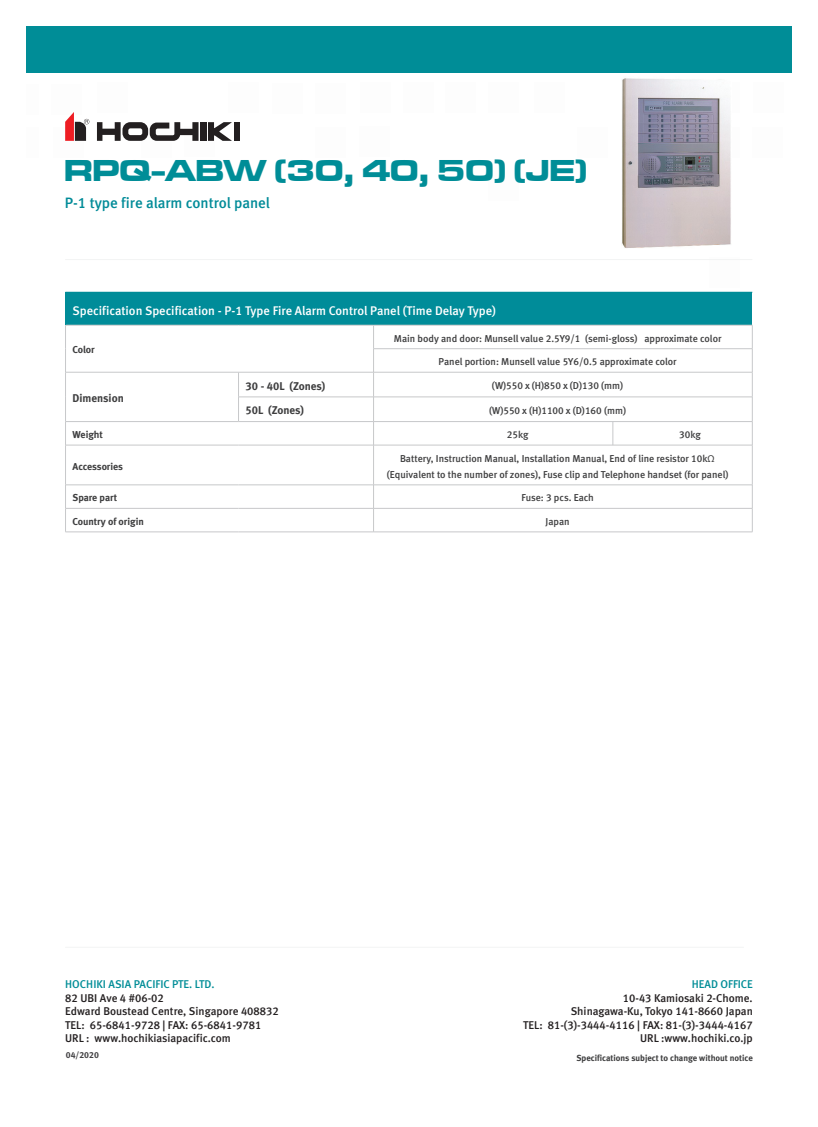
<style>
.page{position:relative;width:818px;height:1127px;background:#fff}
.page>*{position:absolute;margin:0;border:0;box-sizing:border-box;transform-origin:0 0}
.t1{font:31.25px "Microgramma D Bold Exte";color:#008d97}
.t2{font:15px "Meta Medium CELF";color:#008b98}
.t3{font:12.5px "Meta Medium CELF";color:#fff}
.t4{font:11.25px/13.5px "Meta Medium CELF";color:#231f20}
.t5{font:11.25px "Meta Medium CELF";color:#008d97}
.t6{font:11.25px "Meta Bold CE Lf";color:#3e3e3f}
.t7{font:10px/16.2px "Meta Medium CELF";color:#3e3e3f}
.t8{font:10px "Meta Bold CE Lf";color:#3e3e3f}
.t9{font:8.75px "Meta Bold CE Lf";color:#3e3e3f}
.t10{font:8.75px "Meta Bold CE Lf";color:#414042}
</style>
<div class="page">
<div style="left:26px;top:26px;width:766px;height:47px;background:#008d97"></div>
<hr style="left:65px;top:946px;width:679px;height:1px;background:#f3f4f4">
<div style="left:66px;top:292px;width:686px;height:33px;background:#008c99"></div>
<svg style="left:66px;top:349px;width:686px;height:159px"></svg>
<hr style="left:65px;top:325px;width:173px;height:1px;background:#c7c8ca">
<hr style="left:238px;top:325px;width:135px;height:1px;background:#c7c8ca">
<hr style="left:373px;top:325px;width:379px;height:1px;background:#c7c8ca">
<hr style="left:373px;top:348px;width:379px;height:1px;background:#c7c8ca">
<hr style="left:65px;top:372px;width:173px;height:1px;background:#c7c8ca">
<hr style="left:238px;top:372px;width:135px;height:1px;background:#c7c8ca">
<hr style="left:373px;top:372px;width:379px;height:1px;background:#c7c8ca">
<hr style="left:238px;top:396px;width:135px;height:1px;background:#c7c8ca">
<svg style="left:238px;top:373px;width:1px;height:48px"></svg>
<hr style="left:373px;top:396px;width:379px;height:1px;background:#c7c8ca">
<hr style="left:65px;top:421px;width:173px;height:1px;background:#c7c8ca">
<svg style="left:65px;top:326px;width:1px;height:119px"></svg>
<hr style="left:238px;top:421px;width:135px;height:1px;background:#c7c8ca">
<hr style="left:373px;top:421px;width:379px;height:1px;background:#c7c8ca">
<svg style="left:373px;top:326px;width:1px;height:119px"></svg>
<svg style="left:752px;top:325px;width:1px;height:120px"></svg>
<hr style="left:65px;top:445px;width:173px;height:1px;background:#c7c8ca">
<hr style="left:65px;top:445px;width:1px;height:39px;background:#c7c8ca">
<hr style="left:238px;top:445px;width:135px;height:1px;background:#c7c8ca">
<hr style="left:373px;top:445px;width:379px;height:1px;background:#c7c8ca">
<hr style="left:373px;top:445px;width:1px;height:39px;background:#c7c8ca">
<hr style="left:752px;top:445px;width:1px;height:39px;background:#c7c8ca">
<hr style="left:65px;top:484px;width:173px;height:1px;background:#c7c8ca">
<hr style="left:238px;top:484px;width:135px;height:1px;background:#c7c8ca">
<hr style="left:373px;top:484px;width:379px;height:1px;background:#c7c8ca">
<hr style="left:65px;top:508px;width:173px;height:1px;background:#c7c8ca">
<svg style="left:65px;top:485px;width:1px;height:46px"></svg>
<hr style="left:238px;top:508px;width:135px;height:1px;background:#c7c8ca">
<hr style="left:373px;top:508px;width:379px;height:1px;background:#c7c8ca">
<svg style="left:373px;top:485px;width:1px;height:46px"></svg>
<svg style="left:752px;top:485px;width:1px;height:46px"></svg>
<hr style="left:65px;top:531px;width:173px;height:1px;background:#c7c8ca">
<hr style="left:238px;top:531px;width:135px;height:1px;background:#c7c8ca">
<hr style="left:373px;top:531px;width:379px;height:1px;background:#c7c8ca">
<hr style="left:65px;top:292px;width:1px;height:33px;background:#008d97">
<hr style="left:65px;top:259px;width:687px;height:1px;background:#f3f4f4">
<svg style="left:65px;top:112px;width:24px;height:29px"></svg>
<svg style="left:97px;top:122px;width:101px;height:19px"></svg>
<div style="left:200px;top:122px;width:6px;height:19px;background:#231f20"></div>
<svg style="left:208px;top:122px;width:24px;height:19px"></svg>
<div style="left:234px;top:122px;width:6px;height:19px;background:#231f20"></div>
<img style="left:622px;top:78px;width:109px;height:170px">
<svg style="left:613px;top:422px;width:1px;height:23px"></svg>
<svg style="left:708px;top:454px;width:6px;height:7px"></svg>
<h1 class="t1" style="left:64px;top:149px;width:524px">RPQ-ABW (30, 40, 50) (JE)</h1>
<h2 class="t2" style="left:65px;top:193px;width:207px">P-1 type fire alarm control panel</h2>
<p class="t3" style="left:73px;top:302px;width:425px">Specification Specification - P-1 Type Fire Alarm Control Panel (Time Delay Type)</p>
<p class="t8" style="left:73px;top:343px;width:24px">Color</p>
<p class="t7" style="left:394px;top:330px;width:329px">Main body and door: Munsell value 2.5Y9/1 (semi-gloss) approximate color</p>
<p class="t7" style="left:439px;top:353px;width:240px">Panel portion: Munsell value 5Y6/0.5 approximate color</p>
<p class="t6" style="left:73px;top:391px;width:53px">Dimension</p>
<p class="t6" style="left:246px;top:378px;width:81px">30 - 40L (Zones)</p>
<p class="t7" style="left:492px;top:377px;width:133px">(W)550 x (H)850 x (D)130 (mm)</p>
<p class="t6" style="left:246px;top:403px;width:60px">50L (Zones)</p>
<p class="t7" style="left:489px;top:402px;width:138px">(W)550 x (H)1100 x (D)160 (mm)</p>
<p class="t8" style="left:73px;top:428px;width:32px">Weight</p>
<p class="t7" style="left:507px;top:426px;width:23px">25kg</p>
<p class="t7" style="left:679px;top:426px;width:23px">30kg</p>
<p class="t8" style="left:73px;top:459px;width:52px">Accessories</p>
<p class="t7" style="left:387px;top:450px;width:343px;text-indent:13px">Battery, Instruction Manual, Installation Manual, End of line resistor 10k (Equivalent to the number of zones), Fuse clip and Telephone handset (for panel)</p>
<p class="t8" style="left:73px;top:491px;width:46px">Spare part</p>
<p class="t7" style="left:521px;top:489px;width:74px">Fuse: 3 pcs. Each</p>
<p class="t8" style="left:73px;top:515px;width:73px">Country of origin</p>
<p class="t7" style="left:545px;top:513px;width:26px">Japan</p>
<p class="t5" style="left:65px;top:977px;width:151px">HOCHIKI ASIA PACIFIC PTE. LTD.</p>
<p class="t4" style="left:65px;top:1017px;width:198px">TEL: 65-6841-9728 | FAX: 65-6841-9781<br>URL : www.hochikiasiapacific.com</p>
<p class="t4" style="left:65px;top:990px;width:215px">82 UBI Ave 4 #06-02<br>Edward Boustead Centre, Singapore 408832</p>
<p class="t10" style="left:66px;top:1048px;width:35px">04/2020</p>
<p class="t5" style="left:692px;top:977px;width:63px">HEAD OFFICE</p>
<p class="t4" style="left:523px;top:990px;width:231px;text-align:right">10-43 Kamiosaki 2-Chome.<br>Shinagawa-Ku, Tokyo 141-8660 Japan<br>TEL: 81-(3)-3444-4116 | FAX: 81-(3)-3444-4167<br>URL :www.hochiki.co.jp</p>
<p class="t9" style="left:576px;top:1051px;width:178px">Specifications subject to change without notice</p>
</div>
